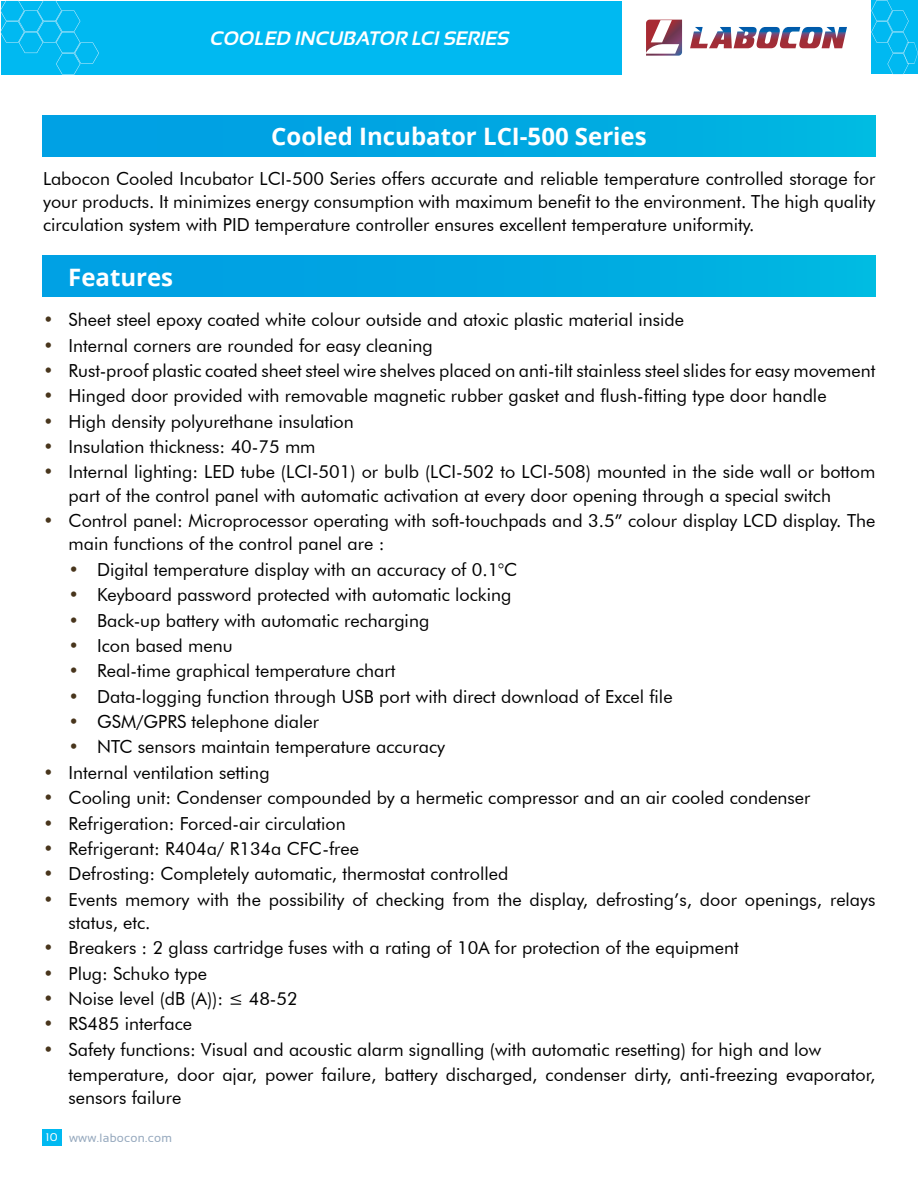
<style>
.page{position:relative;width:918px;height:1188px;background:#fff}
.page>*{position:absolute;margin:0;border:0;box-sizing:border-box;transform-origin:0 0}
.t1{font:700 24px "Open Sans";color:#fff}
.t2{font:italic 700 19.5px "Sansation";color:#fff}
.t3{font:18px/23.2px "Futura BT";color:#000}
.t4{font:12px "Sansation";letter-spacing:.025em;color:#96a9be}
.s1{color:#48351c}
.s2{font-size:11.25px;color:#fff}
</style>
<div class="page">
<div style="left:1px;top:1px;width:620px;height:74px;background:#00b9f1"></div>
<svg style="left:0;top:0;width:99px;height:75px"></svg>
<svg style="left:871px;top:0;width:47px;height:75px;background:#0cbcf1"></svg>
<svg style="left:690px;top:27px;width:157px;height:21px"></svg>
<svg style="left:646px;top:20px;width:36px;height:36px"></svg>
<div style="left:42px;top:1129px;width:19px;height:16px;background:#00b9f1"></div>
<div style="left:43px;top:116px;width:832px;height:41px;background:linear-gradient(to right,#009ce4,#00b5e1)"></div>
<div style="left:43px;top:256px;width:832px;height:41px;background:linear-gradient(to right,#009ce4,#00b5e1)"></div>
<p class="t2" style="left:211px;top:27px;width:301px">COOLED INCUBATOR LCI SERIES</p>
<h1 class="t1" style="left:271px;top:120px;width:377px">Cooled Incubator LCI-500 Series</h1>
<p class="t3" style="left:43px;top:167px;width:834px;text-align:justify">Labocon Cooled Incubator LCI-500 Series offers accurate and reliable temperature controlled storage for your products. It minimizes energy consumption with maximum benefit to the environment. The high quality circulation system with PID temperature controller ensures excellent temperature uniformity.</p>
<h1 class="t1" style="left:68px;top:260px;width:107px">Features</h1>
<p class="t3" style="left:43px;top:308px;width:642px"><span class="s1">•</span> Sheet steel epoxy coated white colour outside and atoxic plastic material inside</p>
<p class="t3" style="left:43px;top:333px;width:391px"><span class="s1">•</span> Internal corners are rounded for easy cleaning</p>
<p class="t3" style="left:43px;top:359px;width:834px"><span class="s1">•</span> Rust-proof plastic coated sheet steel wire shelves placed on anti-tilt stainless steel slides for easy movement</p>
<p class="t3" style="left:43px;top:384px;width:785px"><span class="s1">•</span> Hinged door provided with removable magnetic rubber gasket and flush-fitting type door handle</p>
<p class="t3" style="left:43px;top:410px;width:312px"><span class="s1">•</span> High density polyurethane insulation</p>
<p class="t3" style="left:43px;top:435px;width:274px"><span class="s1">•</span> Insulation thickness: 40-75 mm</p>
<p class="t3" style="left:69px;top:460px;width:808px;text-indent:-26px"><span class="s1">•</span> Internal lighting: LED tube (LCI-501) or bulb (LCI-502 to LCI-508) mounted in the side wall or bottom part of the control panel with automatic activation at every door opening through a special switch</p>
<p class="t3" style="left:69px;top:509px;width:808px;text-indent:-26px"><span class="s1">•</span> Control panel: Microprocessor operating with soft-touchpads and 3.5” colour display LCD display. The main functions of the control panel are :</p>
<p class="t3" style="left:69px;top:558px;width:450px"><span class="s1">•</span> Digital temperature display with an accuracy of 0.1°C</p>
<p class="t3" style="left:69px;top:583px;width:444px"><span class="s1">•</span> Keyboard password protected with automatic locking</p>
<p class="t3" style="left:69px;top:608px;width:362px"><span class="s1">•</span> Back-up battery with automatic recharging</p>
<p class="t3" style="left:69px;top:634px;width:165px"><span class="s1">•</span> Icon based menu</p>
<p class="t3" style="left:69px;top:659px;width:328px"><span class="s1">•</span> Real-time graphical temperature chart</p>
<p class="t3" style="left:69px;top:684px;width:605px"><span class="s1">•</span> Data-logging function through USB port with direct download of Excel file</p>
<p class="t3" style="left:69px;top:710px;width:252px"><span class="s1">•</span> GSM/GPRS telephone dialer</p>
<p class="t3" style="left:69px;top:735px;width:378px"><span class="s1">•</span> NTC sensors maintain temperature accuracy</p>
<p class="t3" style="left:43px;top:761px;width:228px"><span class="s1">•</span> Internal ventilation setting</p>
<p class="t3" style="left:43px;top:786px;width:769px"><span class="s1">•</span> Cooling unit: Condenser compounded by a hermetic compressor and an air cooled condenser</p>
<p class="t3" style="left:43px;top:811px;width:304px"><span class="s1">•</span> Refrigeration: Forced-air circulation</p>
<p class="t3" style="left:43px;top:837px;width:317px"><span class="s1">•</span> Refrigerant: R404a/ R134a CFC-free</p>
<p class="t3" style="left:43px;top:862px;width:467px"><span class="s1">•</span> Defrosting: Completely automatic, thermostat controlled</p>
<p class="t3" style="left:69px;top:888px;width:808px;text-indent:-26px"><span class="s1">•</span> Events memory with the possibility of checking from the display, defrosting’s, door openings, relays status, etc.</p>
<p class="t3" style="left:43px;top:936px;width:697px"><span class="s1">•</span> Breakers : 2 glass cartridge fuses with a rating of 10A for protection of the equipment</p>
<p class="t3" style="left:43px;top:962px;width:165px"><span class="s1">•</span> Plug: Schuko type</p>
<p class="t3" style="left:43px;top:987px;width:256px"><span class="s1">•</span> Noise level (dB (A)): ≤ 48-52</p>
<p class="t3" style="left:43px;top:1012px;width:150px"><span class="s1">•</span> RS485 interface</p>
<p class="t3" style="left:69px;top:1037px;width:808px;line-height:25.3px;text-indent:-26px"><span class="s1">•</span> Safety functions: Visual and acoustic alarm signalling (with automatic resetting) for high and low temperature, door ajar, power failure, battery discharged, condenser dirty, anti-freezing evaporator,</p>
<p class="t3" style="left:69px;top:1086px;width:114px">sensors failure</p>
<p class="t4" style="left:46px;top:1131px;width:128px"><span class="s2">10</span> www.labocon.com</p>
</div>
